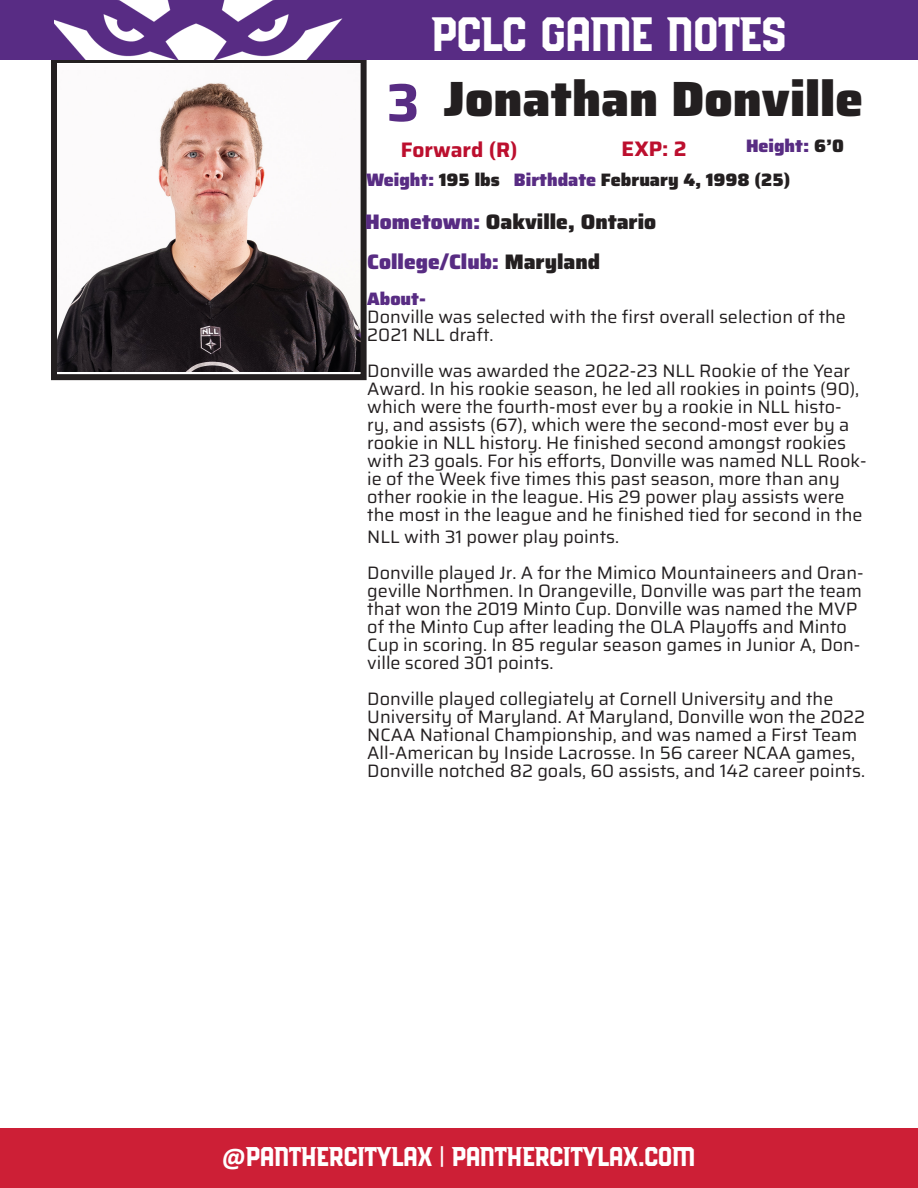
<style>
.page{position:relative;width:918px;height:1188px;background:#fff}
.page>*{position:absolute;margin:0;border:0;box-sizing:border-box;transform-origin:0 0}
.t1{font:100 54px "Saira";color:#582c83}
.t2{font:100 49.5px "Saira";color:#231f20}
.t3{font:48px "PCBLOCK Regular";color:#fff}
.t4{font:27px "PCBLOCK Regular";color:#fff}
.t5{font:100 21px "Saira";color:#231f20}
.t6{font:100 21px "Saira";color:#582c83}
.t7{font:100 21px "Saira";color:#bc0f2e}
.t8{font:100 18px/18px "Saira";color:#231f20}
.t9{font:100 18px "Saira";color:#582c83}
.s1{color:#231f20}
.s2{color:#582c83}
.s3{font-family:"Calibri";font-weight:700}
.s4{font-family:"Morganite";font-weight:700}
</style>
<div class="page">
<img style="left:58px;top:82px;width:302px;height:289px">
<div style="left:51px;top:57px;width:316px;height:323px;border:6px solid #231f20"></div>
<div style="left:0;top:1129px;width:918px;height:59px;background:#cd1f36"></div>
<div style="left:0;top:0;width:918px;height:60px;background:#582c84"></div>
<img style="left:54px;top:1px;width:289px;height:59px">
<p class="t3" style="left:431px;top:13px;width:356px">PCLC GAME NOTES</p>
<p class="t1" style="left:387px;top:59px;width:34px">3</p>
<p class="t2" style="left:444px;top:59px;width:421px">Jonathan Donville</p>
<p class="t7" style="left:401px;top:133px;width:118px">Forward (R)</p>
<p class="t9" style="left:746px;top:131px;width:99px">Height: <span class="s1">6’0</span></p>
<p class="t9" style="left:367px;top:165px;width:135px">Weight: <span class="s1">195 lbs</span></p>
<p class="t8" style="left:514px;top:170px;width:278px"><span class="s2">Birthdate</span> February 4, 1998 (25)</p>
<p class="t5" style="left:365px;top:205px;width:292px"><span class="s2">Hometown:</span> Oakville, Ontario</p>
<p class="t6" style="left:367px;top:245px;width:234px">College/Club: <span class="s1">Maryland</span></p>
<p class="t9" style="left:367px;top:284px;width:60px">About-</p>
<p class="t8" style="left:367px;top:307px;width:480px">Donville was selected with the first overall selection of the<br>2021 NLL draft.</p>
<p class="t8" style="left:367px;top:361px;width:501px">Donville was awarded the 2022-23 NLL Rookie of the Year Award. In his rookie season, he led all rookies in points (90), which were the fourth-most ever by a rookie in NLL histo&shy;ry, and assists (67), which were the second-most ever by a rookie in NLL history. He finished second amongst rookies with 23 goals. For his efforts, Donville was named NLL Rook&shy;ie of the Week five times this past season, more than any other rookie in the league. His 29 power play assists were the most in the league and he finished tied for second in the</p>
<p class="t8" style="left:367px;top:527px;width:253px">NLL with 31 power play points.</p>
<p class="t8" style="left:367px;top:563px;width:498px">Donville played Jr. A for the Mimico Mountaineers and Oran&shy;geville Northmen. In Orangeville, Donville was part the team that won the 2019 Minto Cup. Donville was named the MVP of the Minto Cup after leading the OLA Playoffs and Minto Cup in scoring. In 85 regular season games in Junior A, Don&shy;ville scored 301 points.</p>
<p class="t8" style="left:367px;top:689px;width:499px">Donville played collegiately at Cornell University and the University of Maryland. At Maryland, Donville won the 2022<br>NCAA National Championship, and was named a First Team All-American by Inside Lacrosse. In 56 career NCAA games, Donville notched 82 goals, 60 assists, and 142 career points.</p>
<p class="t7" style="left:622px;top:131px;width:67px">EXP: 2</p>
<p class="t4" style="left:222px;top:1145px;width:39px"><span class="s3">@</span>PANTHERCITYLA</p>
<p class="t4" style="left:417px;top:1145px;width:49px">X <span class="s4">|</span> PANTHERCITYLA</p>
<p class="t4" style="left:623px;top:1145px;width:73px">X.COM</p>
</div>
